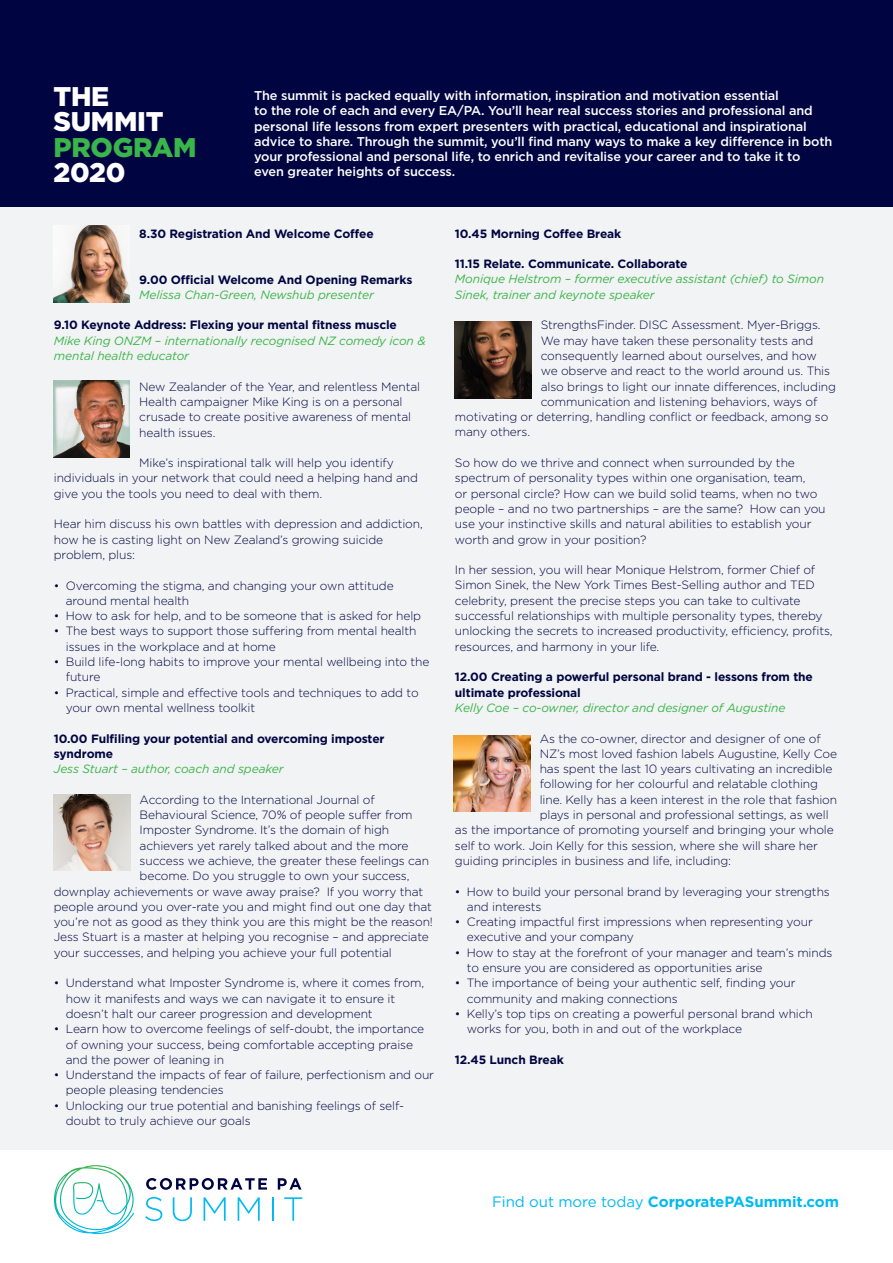
<style>
.page{position:relative;width:893px;height:1263px;background:#fff}
.page>*{position:absolute;margin:0;border:0;box-sizing:border-box;transform-origin:0 0}
.t1{font:900 27px "Gotham";letter-spacing:-.01em;color:#fff}
.t2{font:900 27px "Gotham";letter-spacing:-.01em;color:#3ab54a}
.t3{font:700 15px "Gotham";letter-spacing:-.005em;color:#00baf1}
.t4{font:500 12.75px/15.3px "Gotham";letter-spacing:-.01em;color:#fff}
.t5{font:300 12px/15.3px "Gotham";letter-spacing:-.01em;color:#000541}
.t6{font:700 12px/15.3px "Gotham";letter-spacing:-.01em;color:#000541}
.t7{font:italic 12px/15.3px "Gotham";letter-spacing:-.01em;color:#3ab54a}
.s1{font-weight:400;font-style:italic;color:#3ab54a}
.s2{font-weight:400}
</style>
<div class="page">
<svg style="left:146px;top:1178px;width:121px;height:12px"></svg>
<svg style="left:278px;top:1178px;width:23px;height:12px"></svg>
<svg style="left:145px;top:1197px;width:17px;height:24px"></svg>
<svg style="left:173px;top:1197px;width:19px;height:24px"></svg>
<svg style="left:204px;top:1197px;width:22px;height:24px"></svg>
<svg style="left:238px;top:1197px;width:22px;height:24px"></svg>
<hr style="left:272px;top:1197px;width:2px;height:24px;background:#00baf1">
<svg style="left:284px;top:1197px;width:18px;height:24px"></svg>
<svg style="left:54px;top:1165px;width:80px;height:69px"></svg>
<div style="left:0;top:206px;width:893px;height:944px;background:#f2f3f4"></div>
<div style="left:0;top:0;width:893px;height:207px;background:#000541"></div>
<img style="left:54px;top:794px;width:76px;height:77px">
<img style="left:455px;top:322px;width:76px;height:76px">
<img style="left:454px;top:735px;width:76px;height:77px">
<img style="left:53px;top:226px;width:77px;height:76px">
<img style="left:53px;top:381px;width:77px;height:76px">
<p class="t1" style="left:53px;top:78px;width:57px">THE</p>
<p class="t1" style="left:53px;top:103px;width:112px">SUMMIT</p>
<p class="t2" style="left:53px;top:129px;width:145px">PROGRAM</p>
<p class="t1" style="left:53px;top:154px;width:74px">2020</p>
<p class="t4" style="left:254px;top:88px;width:580px">The summit is packed equally with information, inspiration and motivation essential<br>to the role of each and every EA/PA. You’ll hear real success stories and professional and personal life lessons from expert presenters with practical, educational and inspirational advice to share. Through the summit, you’ll find many ways to make a key difference in both your professional and personal life, to enrich and revitalise your career and to take it to even greater heights of success.</p>
<p class="t6" style="left:139px;top:226px;width:236px">8.30 Registration And Welcome Coffee</p>
<p class="t6" style="left:139px;top:272px;width:275px">9.00 Official Welcome And Opening Remarks<br><span class="s1">Melissa Chan-Green, Newshub presenter</span></p>
<p class="t6" style="left:54px;top:317px;width:345px">9.10 Keynote Address: Flexing your mental fitness muscle</p>
<p class="t7" style="left:54px;top:333px;width:373px">Mike King ONZM – internationally recognised NZ comedy icon &amp; mental health educator</p>
<p class="t5" style="left:139px;top:378px;width:282px">New Zealander of the Year, and relentless Mental Health campaigner Mike King is on a personal crusade to create positive awareness of mental health issues.</p>
<p class="t5" style="left:54px;top:455px;width:366px;text-indent:85px">Mike’s inspirational talk will help you identify individuals in your network that could need a helping hand and give you the tools you need to deal with them.</p>
<p class="t5" style="left:54px;top:516px;width:370px">Hear him discuss his own battles with depression and addiction, how he is casting light on New Zealand’s growing suicide problem, plus:</p>
<p class="t5" style="left:66px;top:577px;width:329px;text-indent:-12px">• Overcoming the stigma, and changing your own attitude around mental health</p>
<p class="t5" style="left:54px;top:608px;width:369px">• How to ask for help, and to be someone that is asked for help</p>
<p class="t5" style="left:66px;top:623px;width:352px;text-indent:-12px">• The best ways to support those suffering from mental health issues in the workplace and at home</p>
<p class="t5" style="left:66px;top:654px;width:365px;text-indent:-12px">• Build life-long habits to improve your mental wellbeing into the future</p>
<p class="t5" style="left:66px;top:684px;width:354px;text-indent:-12px">• Practical, simple and effective tools and techniques to add to your own mental wellness toolkit</p>
<p class="t6" style="left:54px;top:731px;width:332px">10.00 Fulfiling your potential and overcoming imposter syndrome</p>
<p class="t7" style="left:54px;top:761px;width:231px">Jess Stuart – author, coach and speaker</p>
<p class="t5" style="left:140px;top:791px;width:237px">According to the International Journal of</p>
<p class="t5" style="left:140px;top:807px;width:274px">Behavioural Science, 70% of people suffer from</p>
<p class="t5" style="left:140px;top:822px;width:251px">Imposter Syndrome. It’s the domain of high</p>
<p class="t5" style="left:140px;top:837px;width:270px">achievers yet rarely talked about and the more</p>
<p class="t5" style="left:140px;top:853px;width:291px">success we achieve, the greater these feelings can</p>
<p class="t5" style="left:140px;top:868px;width:271px">become. Do you struggle to own your success,</p>
<p class="t5" style="left:54px;top:883px;width:371px">downplay achievements or wave away praise? If you worry that</p>
<p class="t5" style="left:54px;top:899px;width:380px">people around you over-rate you and might find out one day that</p>
<p class="t5" style="left:54px;top:914px;width:381px">you’re not as good as they think you are this might be the reason!</p>
<p class="t5" style="left:54px;top:929px;width:376px">Jess Stuart is a master at helping you recognise – and appreciate</p>
<p class="t5" style="left:54px;top:944px;width:339px">your successes, and helping you achieve your full potential</p>
<p class="t5" style="left:66px;top:975px;width:360px;text-indent:-12px">• Understand what Imposter Syndrome is, where it comes from, how it manifests and ways we can navigate it to ensure it doesn’t halt our career progression and development</p>
<p class="t5" style="left:66px;top:1021px;width:360px;text-indent:-12px">• Learn how to overcome feelings of self-doubt, the importance of owning your success, being comfortable accepting praise and the power of leaning in</p>
<p class="t5" style="left:66px;top:1067px;width:370px;text-indent:-12px">• Understand the impacts of fear of failure, perfectionism and our people pleasing tendencies</p>
<p class="t5" style="left:66px;top:1097px;width:340px;text-indent:-12px">• Unlocking our true potential and banishing feelings of self&shy;doubt to truly achieve our goals</p>
<p class="t6" style="left:455px;top:226px;width:168px">10.45 Morning Coffee Break</p>
<p class="t6" style="left:455px;top:256px;width:234px">11.15 Relate. Communicate. Collaborate</p>
<p class="t7" style="left:455px;top:271px;width:371px">Monique Helstrom – former executive assistant (chief) to Simon<br>Sinek, trainer and keynote speaker</p>
<p class="t5" style="left:541px;top:317px;width:281px">StrengthsFinder. DISC Assessment. Myer-Briggs.</p>
<p class="t5" style="left:541px;top:332px;width:274px">We may have taken these personality tests and</p>
<p class="t5" style="left:541px;top:348px;width:277px">consequently learned about ourselves, and how</p>
<p class="t5" style="left:541px;top:363px;width:291px">we observe and react to the world around us. This</p>
<p class="t5" style="left:541px;top:378px;width:297px">also brings to light our innate differences, including</p>
<p class="t5" style="left:541px;top:394px;width:278px">communication and listening behaviors, ways of</p>
<p class="t5" style="left:455px;top:409px;width:375px">motivating or deterring, handling conflict or feedback, among so</p>
<p class="t5" style="left:455px;top:424px;width:77px">many others.</p>
<p class="t5" style="left:455px;top:455px;width:372px">So how do we thrive and connect when surrounded by the spectrum of personality types within one organisation, team,<br>or personal circle? How can we build solid teams, when no two people – and no two partnerships – are the same? How can you use your instinctive skills and natural abilities to establish your worth and grow in your position?</p>
<p class="t5" style="left:455px;top:562px;width:379px">In her session, you will hear Monique Helstrom, former Chief of Simon Sinek, the New York Times Best-Selling author and TED celebrity, present the precise steps you can take to cultivate successful relationships with multiple personality types, thereby unlocking the secrets to increased productivity, efficiency, profits, resources, and harmony in your life.</p>
<p class="t6" style="left:455px;top:669px;width:359px">12.00 Creating a powerful personal brand - lessons from the ultimate professional</p>
<p class="t7" style="left:455px;top:700px;width:332px">Kelly Coe – co-owner, director and designer of Augustine</p>
<p class="t5" style="left:540px;top:730px;width:283px">As the co-owner, director and designer of one of</p>
<p class="t5" style="left:540px;top:746px;width:299px">NZ’s most loved fashion labels Augustine, Kelly Coe</p>
<p class="t5" style="left:540px;top:761px;width:294px">has spent the last 10 years cultivating an incredible</p>
<p class="t5" style="left:540px;top:776px;width:280px">following for her colourful and relatable clothing</p>
<p class="t5" style="left:540px;top:791px;width:299px">line. Kelly has a keen interest in the role that fashion</p>
<p class="t5" style="left:540px;top:807px;width:290px">plays in personal and professional settings, as well</p>
<p class="t5" style="left:455px;top:822px;width:380px">as the importance of promoting yourself and bringing your whole</p>
<p class="t5" style="left:455px;top:837px;width:364px">self to work. Join Kelly for this session, where she will share her</p>
<p class="t5" style="left:455px;top:853px;width:278px">guiding principles in business and life, including:</p>
<p class="t5" style="left:467px;top:883px;width:364px;text-indent:-12px">• How to build your personal brand by leveraging your strengths and interests</p>
<p class="t5" style="left:467px;top:914px;width:347px;text-indent:-12px">• Creating impactful first impressions when representing your executive and your company</p>
<p class="t5" style="left:467px;top:944px;width:367px;text-indent:-12px">• How to stay at the forefront of your manager and team’s minds to ensure you are considered as opportunities arise</p>
<p class="t5" style="left:467px;top:975px;width:330px;text-indent:-12px">• The importance of being your authentic self, finding your community and making connections</p>
<p class="t5" style="left:467px;top:1006px;width:347px;text-indent:-12px">• Kelly’s top tips on creating a powerful personal brand which works for you, both in and out of the workplace</p>
<p class="t6" style="left:455px;top:1052px;width:110px">12.45 Lunch Break</p>
<p class="t3" style="left:492px;top:1192px;width:348px"><span class="s2">Find out more today</span> CorporatePASummit.com</p>
</div>
